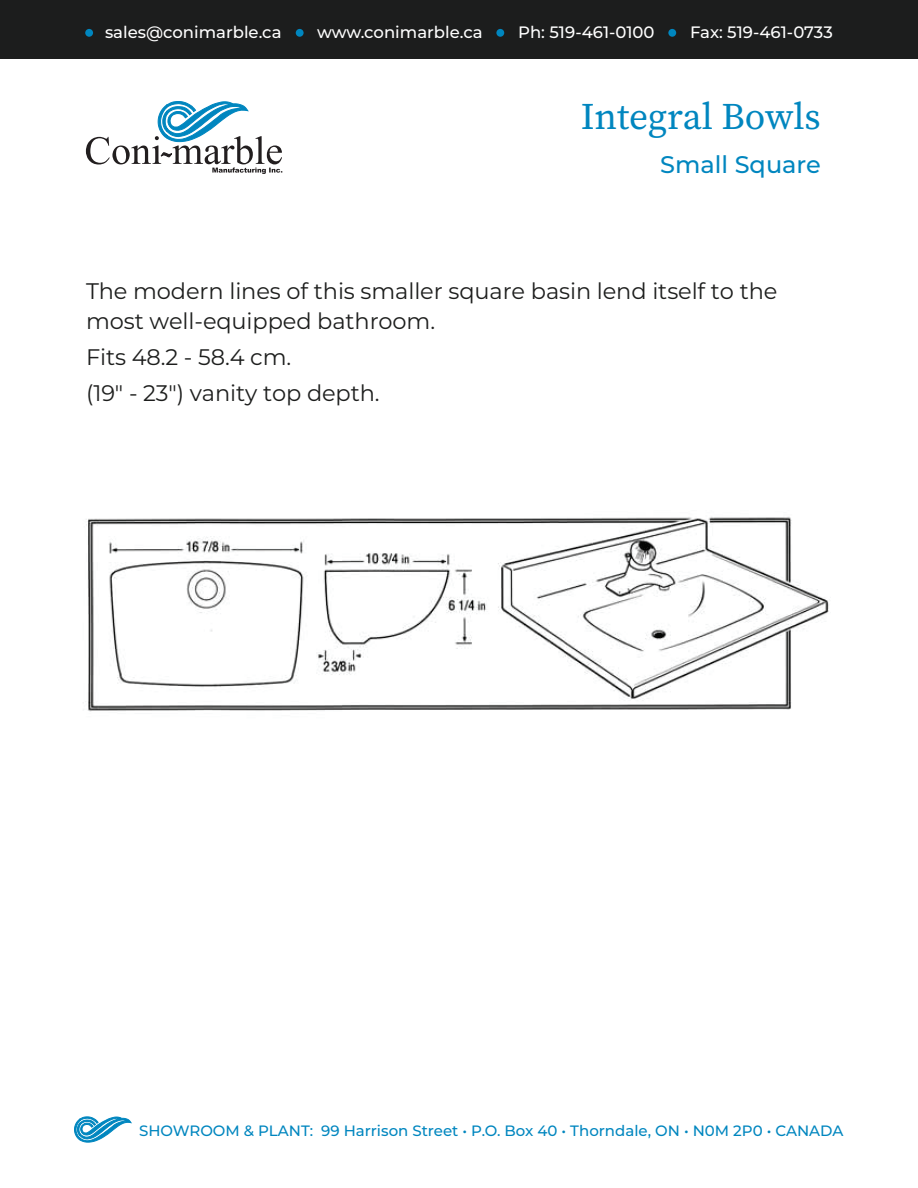
<style>
.page{position:relative;width:918px;height:1188px;background:#fff}
.page>*{position:absolute;margin:0;border:0;box-sizing:border-box;transform-origin:0 0}
.t1{font:37.5px "Source Serif Pro";letter-spacing:-.005em;color:#0086bf}
.t2{font:500 24px "Montserrat";color:#0086bf}
.t3{font:22.5px/30px "Montserrat";letter-spacing:-.005em;color:#1d1e1d}
.t4{font:500 16.5px "Montserrat";color:#fff}
.t5{font:500 15px "Montserrat";color:#0086bf}
</style>
<div class="page">
<svg style="left:86px;top:101px;width:196px;height:73px"></svg>
<div style="left:0;top:0;width:918px;height:58px;background:#1c1d1d"></div>
<div style="left:85px;top:29px;width:8px;height:8px;background:#0086bf;border-radius:50%"></div>
<div style="left:296px;top:29px;width:8px;height:8px;background:#0086bf;border-radius:50%"></div>
<div style="left:496px;top:29px;width:8px;height:8px;background:#0086bf;border-radius:50%"></div>
<div style="left:668px;top:29px;width:8px;height:8px;background:#0086bf;border-radius:50%"></div>
<svg style="left:74px;top:1117px;width:58px;height:25px"></svg>
<img style="left:85px;top:517px;width:744px;height:195px">
<p class="t4" style="left:105px;top:20px;width:178px">sales@conimarble.ca</p>
<p class="t4" style="left:317px;top:20px;width:167px">www.conimarble.ca</p>
<p class="t4" style="left:518px;top:20px;width:138px">Ph: 519-461-0100</p>
<p class="t4" style="left:690px;top:20px;width:144px">Fax: 519-461-0733</p>
<h1 class="t1" style="left:581px;top:91px;width:242px">Integral Bowls</h1>
<p class="t2" style="left:660px;top:148px;width:162px">Small Square</p>
<p class="t3" style="left:86px;top:275px;width:693px">The modern lines of this smaller square basin lend itself to the most well-equipped bathroom.</p>
<p class="t3" style="left:86px;top:338px;width:295px;line-height:36px">Fits 48.2 - 58.4 cm.<br>(19" - 23") vanity top depth.</p>
<p class="t5" style="left:139px;top:1120px;width:706px">SHOWROOM &amp; PLANT: 99 Harrison Street • P.O. Box 40 • Thorndale, ON • N0M 2P0 • CANADA</p>
</div>
